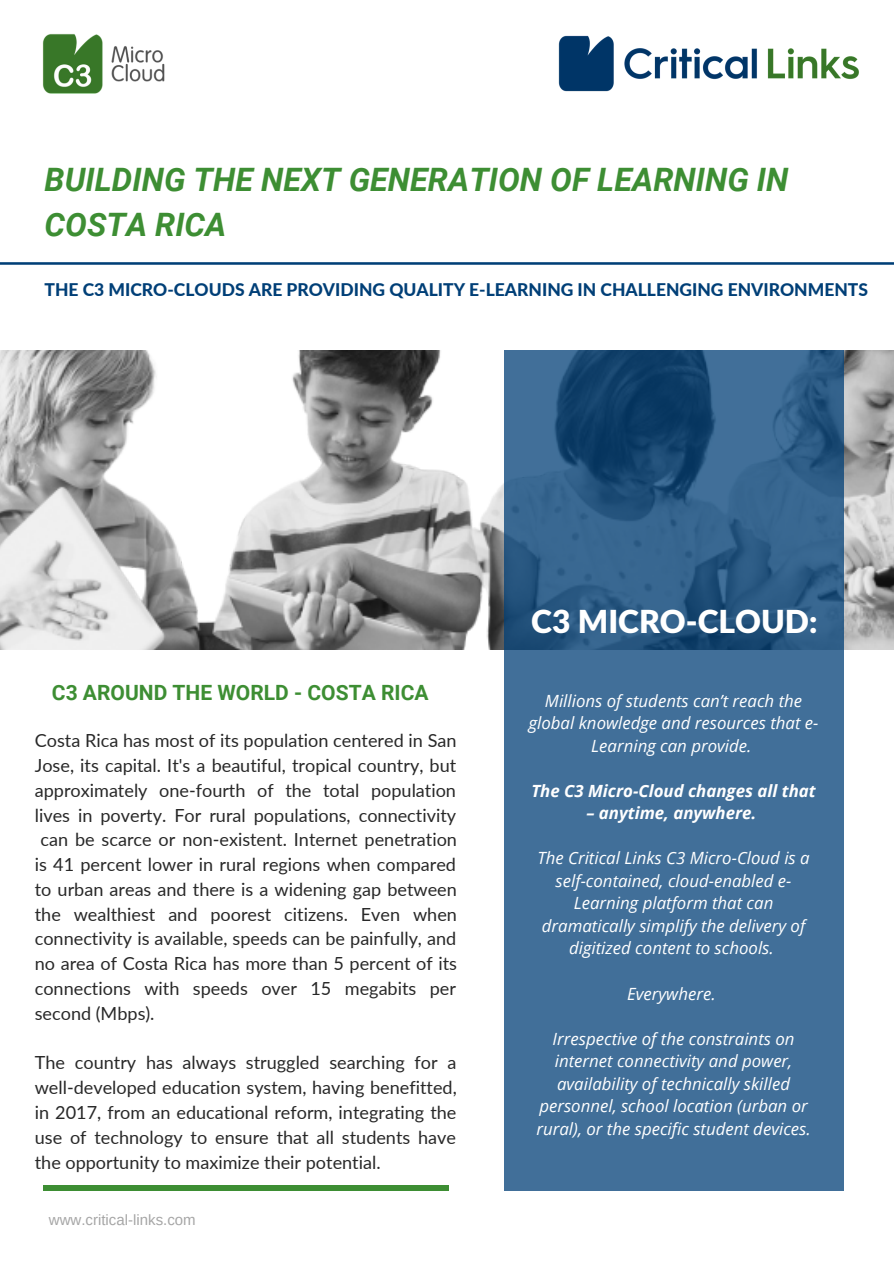
<style>
.page{position:relative;width:894px;height:1264px;background:#fff}
.page>*{position:absolute;margin:0;border:0;box-sizing:border-box;transform-origin:0 0}
.t1{font:italic 700 32.25px/45px "Roboto";color:#3d8e33}
.t2{font:900 31.8px "Lato Latin";color:#fff}
.t3{font:700 21px "Roboto";color:#3d8e33}
.t4{font:18px/24.8px "Lato";color:#282828;text-align:justify}
.t5{font:800 17.4px "Lato";color:#003f77}
.t6{font:italic 16.8px/22.5px "Open Sans";color:#fff;text-align:center}
.t7{font:italic 700 16.8px "Open Sans";color:#fff}
.t8{font:15px "Arimo";color:#a6a6a6}
</style>
<div class="page">
<svg style="left:0;top:262px;width:893px;height:3px;background:#255a8a"></svg>
<img style="left:0;top:350px;width:893px;height:299px">
<svg style="left:504px;top:350px;width:339px;height:840px;background:#396791"></svg>
<div style="left:44px;top:1184px;width:405px;height:6px;background:#3d8e33"></div>
<img style="left:558px;top:35px;width:301px;height:57px">
<img style="left:42px;top:34px;width:123px;height:60px">
<p class="t1" style="left:45px;top:157px;width:745px">BUILDING THE NEXT GENERATION OF LEARNING IN<br>COSTA RICA</p>
<p class="t5" style="left:45px;top:279px;width:824px">THE C3 MICRO-CLOUDS ARE PROVIDING QUALITY E-LEARNING IN CHALLENGING ENVIRONMENTS</p>
<p class="t3" style="left:52px;top:680px;width:378px">C3 AROUND THE WORLD - COSTA RICA</p>
<p class="t4" style="left:35px;top:728px;width:423px">Costa Rica has most of its population centered in San</p>
<p class="t4" style="left:35px;top:752px;width:423px">Jose, its capital. It's a beautiful, tropical country, but</p>
<p class="t4" style="left:35px;top:777px;width:422px">approximately one-fourth of the total population</p>
<p class="t4" style="left:35px;top:802px;width:423px">lives in poverty. For rural populations, connectivity</p>
<p class="t4" style="left:40px;top:827px;width:418px">can be scarce or non-existent. Internet penetration</p>
<p class="t4" style="left:35px;top:851px;width:422px">is 41 percent lower in rural regions when compared</p>
<p class="t4" style="left:35px;top:876px;width:423px">to urban areas and there is a widening gap between</p>
<p class="t4" style="left:35px;top:901px;width:423px">the wealthiest and poorest citizens. Even when</p>
<p class="t4" style="left:35px;top:926px;width:423px">connectivity is available, speeds can be painfully, and</p>
<p class="t4" style="left:35px;top:950px;width:423px">no area of Costa Rica has more than 5 percent of its</p>
<p class="t4" style="left:35px;top:975px;width:422px">connections with speeds over 15 megabits per</p>
<p class="t4" style="left:35px;top:1000px;width:121px">second (Mbps).</p>
<p class="t4" style="left:35px;top:1050px;width:423px">The country has always struggled searching for a well-developed education system, having benefitted, in 2017, from an educational reform, integrating the use of technology to ensure that all students have the opportunity to maximize their potential.</p>
<p class="t8" style="left:49px;top:1211px;width:148px">www.critical-links.com</p>
<p class="t2" style="left:531px;top:607px;width:288px">C3 MICRO-CLOUD:</p>
<p class="t6" style="left:528px;top:689px;width:291px">Millions of students can’t reach the global knowledge and resources that e-<br>Learning can provide.</p>
<p class="t7" style="left:531px;top:778px;width:286px">The C3 Micro-Cloud changes all that</p>
<p class="t7" style="left:586px;top:801px;width:171px">– anytime, anywhere.</p>
<p class="t6" style="left:537px;top:846px;width:274px">The Critical Links C3 Micro-Cloud is a self-contained, cloud-enabled e-Learning platform that can dramatically simplify the delivery of digitized content to schools.</p>
<p class="t6" style="left:627px;top:981px;width:90px">Everywhere.</p>
<p class="t6" style="left:536px;top:1026px;width:276px">Irrespective of the constraints on internet connectivity and power, availability of technically skilled personnel, school location (urban or rural), or the specific student devices.</p>
</div>
